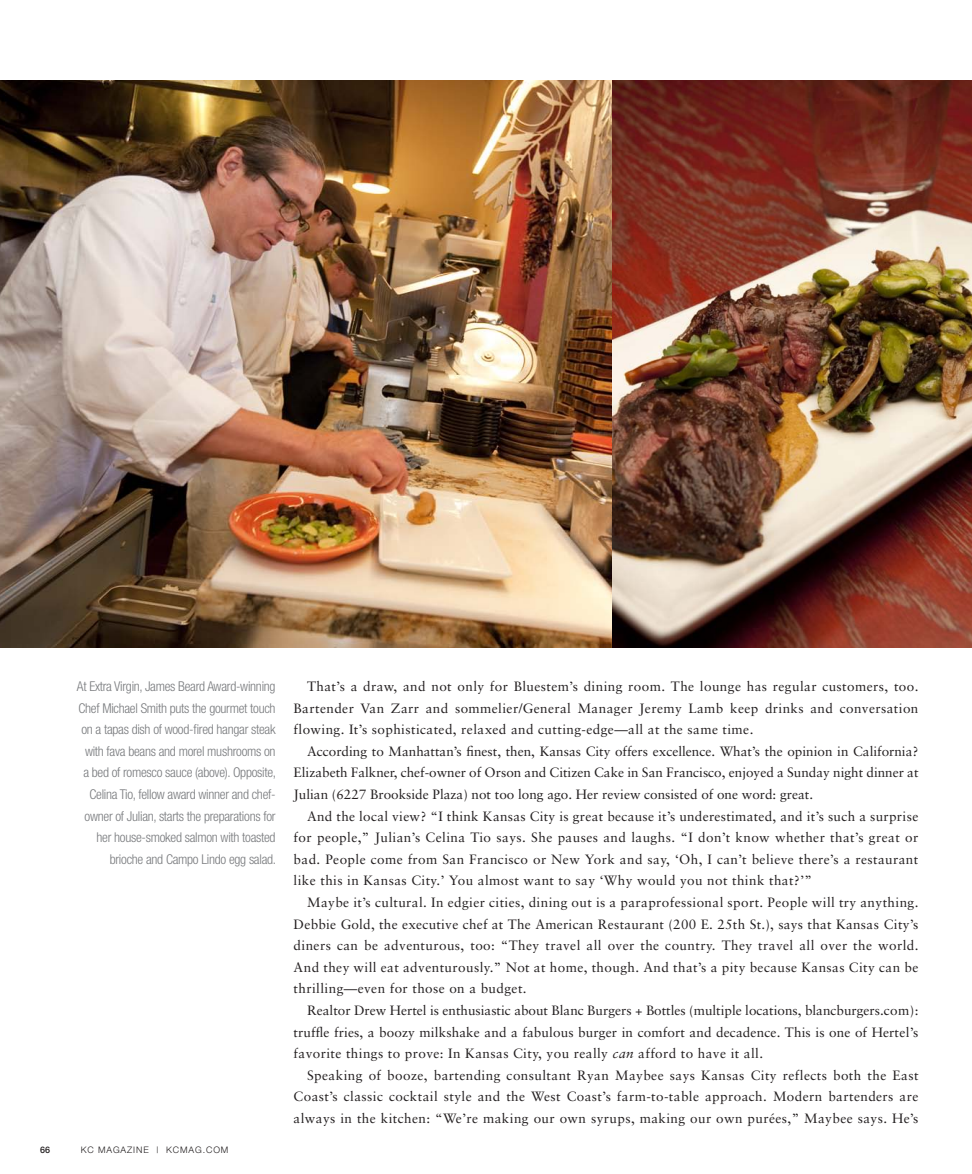
<style>
.page{position:relative;width:972px;height:1174px;background:#fff}
.page>*{position:absolute;margin:0;border:0;box-sizing:border-box;transform-origin:0 0}
.t1{font:13.5px "Sabon";letter-spacing:.03em;color:#231f20}
.t2{font:13.5px "Sabon";color:#231f20}
.t3{font:300 condensed 13.5px/21.6px "Helvetica Neue";letter-spacing:-.02em;color:#787a7d;text-align:right}
.t4{font:13.5px "Sabon";letter-spacing:.01em;color:#231f20}
.t5{font:300 9px "Helvetica Neue";letter-spacing:.1em;color:#231f20}
.t6{font:500 9px "Helvetica Neue";color:#231f20}
.s1{font-style:italic}
</style>
<div class="page">
<img style="left:0;top:81px;width:612px;height:567px">
<img style="left:612px;top:81px;width:359px;height:567px">
<p class="t3" style="left:77px;top:675px;width:201px">At Extra Virgin, James Beard Award-winning Chef Michael Smith puts the gourmet touch on a tapas dish of wood-fired hangar steak with fava beans and morel mushrooms on a bed of romesco sauce (above). Opposite, Celina Tio, fellow award winner and chef&shy;owner of Julian, starts the preparations for her house-smoked salmon with toasted brioche and Campo Lindo egg salad.</p>
<p class="t6" style="left:40px;top:1144px;width:12px">66</p>
<p class="t5" style="left:81px;top:1144px;width:94px">KC MAGAZINE | KCMAG</p>
<p class="t5" style="left:203px;top:1144px;width:26px">.COM</p>
<p class="t1" style="left:307px;top:678px;width:612px">That’s a draw, and not only for Bluestem’s dining room. The lounge has regular customers, too.</p>
<p class="t1" style="left:293px;top:700px;width:626px">Bartender Van Zarr and sommelier/General Manager Jeremy Lamb keep drinks and conversation</p>
<p class="t1" style="left:293px;top:721px;width:461px">flowing. It’s sophisticated, relaxed and cutting-edge—all at the same time.</p>
<p class="t2" style="left:307px;top:743px;width:612px">According to Manhattan’s finest, then, Kansas City offers excellence. What’s the opinion in California?</p>
<p class="t2" style="left:293px;top:764px;width:626px">Elizabeth Falkner, chef-owner of Orson and Citizen Cake in San Francisco, enjoyed a Sunday night dinner at</p>
<p class="t2" style="left:293px;top:786px;width:521px">Julian (6227 Brookside Plaza) not too long ago. Her review consisted of one word: great.</p>
<p class="t1" style="left:307px;top:808px;width:612px">And the local view? “I think Kansas City is great because it’s underestimated, and it’s such a surprise</p>
<p class="t1" style="left:293px;top:829px;width:626px">for people,” Julian’s Celina Tio says. She pauses and laughs. “I don’t know whether that’s great or</p>
<p class="t1" style="left:293px;top:851px;width:626px">bad. People come from San Francisco or New York and say, ‘Oh, I can’t believe there’s a restaurant</p>
<p class="t1" style="left:293px;top:872px;width:520px">like this in Kansas City.’ You almost want to say ‘Why would you not think that?’”</p>
<p class="t1" style="left:307px;top:894px;width:612px">Maybe it’s cultural. In edgier cities, dining out is a paraprofessional sport. People will try anything.</p>
<p class="t1" style="left:293px;top:916px;width:626px">Debbie Gold, the executive chef at The American Restaurant (200 E. 25th St.), says that Kansas City’s</p>
<p class="t1" style="left:293px;top:937px;width:626px">diners can be adventurous, too: “They travel all over the country. They travel all over the world.</p>
<p class="t1" style="left:293px;top:959px;width:626px">And they will eat adventurously.” Not at home, though. And that’s a pity because Kansas City can be</p>
<p class="t1" style="left:293px;top:980px;width:234px">thrilling—even for those on a budget.</p>
<p class="t2" style="left:307px;top:1002px;width:612px">Realtor Drew Hertel is enthusiastic about Blanc Burgers + Bottles (multiple locations, blancburgers.com):</p>
<p class="t4" style="left:293px;top:1024px;width:626px">truffle fries, a boozy milkshake and a fabulous burger in comfort and decadence. This is one of Hertel’s</p>
<p class="t1" style="left:293px;top:1045px;width:471px">favorite things to prove: In Kansas City, you really <span class="s1">can</span> afford to have it all.</p>
<p class="t1" style="left:307px;top:1067px;width:612px">Speaking of booze, bartending consultant Ryan Maybee says Kansas City reflects both the East</p>
<p class="t1" style="left:293px;top:1088px;width:626px">Coast’s classic cocktail style and the West Coast’s farm-to-table approach. Modern bartenders are</p>
<p class="t1" style="left:293px;top:1110px;width:626px">always in the kitchen: “We’re making our own syrups, making our own purées,” Maybee says. He’s</p>
</div>
